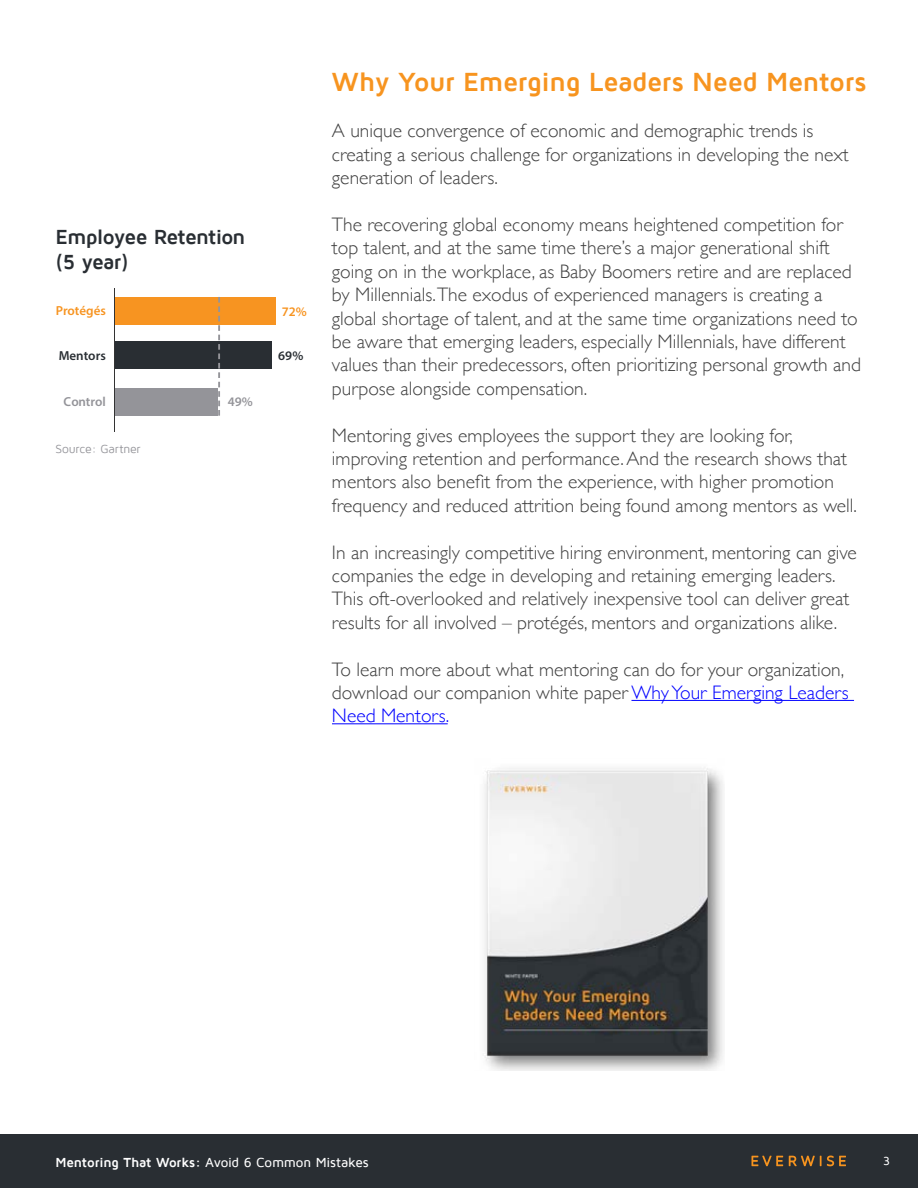
<style>
.page{position:relative;width:918px;height:1188px;background:#fff}
.page>*{position:absolute;margin:0;border:0;box-sizing:border-box;transform-origin:0 0}
.t1{font:700 27px "Maven Pro";letter-spacing:-.015em;color:#f7941f}
.t2{font:700 21px/25.2px "Maven Pro";letter-spacing:-.035em;color:#292e33}
.t3{font:300 19.5px/23.4px "Gill Sans";color:#404040}
.t4{font:500 13.5px "Maven Pro";letter-spacing:-.02em;color:#fff}
.t5{font:600 13.05px "Myriad Pro";color:#f79421}
.t6{font:600 13.05px "Myriad Pro";color:#292e33}
.t7{font:600 13.05px "Myriad Pro";color:#949499}
.t8{font:12px "Maven Pro";letter-spacing:-.01em;color:#949499}
.t9{font:500 12px "Maven Pro";color:#fff}
.s1{color:#00f}
.s2{font-weight:700}
</style>
<div class="page">
<div style="left:0;top:1134px;width:918px;height:54px;background:#292e33"></div>
<svg style="left:752px;top:1156px;width:94px;height:10px"></svg>
<hr style="left:631px;top:700px;width:223px;height:1px;background:#00f">
<hr style="left:332px;top:723px;width:116px;height:1px;background:#00f">
<img style="left:484px;top:767px;width:239px;height:304px">
<div style="left:115px;top:297px;width:160px;height:27px;background:#f79421"></div>
<div style="left:115px;top:342px;width:156px;height:27px;background:#292e33"></div>
<div style="left:115px;top:388px;width:103px;height:28px;background:#949499"></div>
<hr style="left:114px;top:288px;width:1px;height:143px;background:#333">
<svg style="left:218px;top:297px;width:2px;height:119px"></svg>
<p class="t2" style="left:56px;top:224px;width:192px">Employee Retention (5 year)</p>
<p class="t5" style="left:56px;top:303px;width:52px">Protégés</p>
<p class="t6" style="left:59px;top:347px;width:49px">Mentors</p>
<p class="t7" style="left:64px;top:393px;width:44px">Control</p>
<p class="t8" style="left:56px;top:442px;width:87px">Source: Gartner</p>
<p class="t7" style="left:228px;top:393px;width:27px">49%</p>
<p class="t5" style="left:282px;top:303px;width:27px">72%</p>
<p class="t6" style="left:278px;top:347px;width:27px">69%</p>
<h1 class="t1" style="left:332px;top:67px;width:536px">Why Your Emerging Leaders Need Mentors</h1>
<p class="t3" style="left:332px;top:118px;width:518px">A unique convergence of economic and demographic trends is creating a serious challenge for organizations in developing the next generation of leaders.</p>
<p class="t3" style="left:332px;top:212px;width:531px">The recovering global economy means heightened competition for top talent, and at the same time there’s a major generational shift going on in the workplace, as Baby Boomers retire and are replaced by Millennials.The exodus of experienced managers is creating a global shortage of talent, and at the same time organizations need to be aware that emerging leaders, especially Millennials, have different values than their predecessors, often prioritizing personal growth and purpose alongside compensation.</p>
<p class="t3" style="left:332px;top:423px;width:527px">Mentoring gives employees the support they are looking for, improving retention and performance. And the research shows that mentors also benefit from the experience, with higher promotion frequency and reduced attrition being found among mentors as well.</p>
<p class="t3" style="left:332px;top:540px;width:526px">In an increasingly competitive hiring environment, mentoring can give companies the edge in developing and retaining emerging leaders.<br>This oft-overlooked and relatively inexpensive tool can deliver great results for all involved – protégés, mentors and organizations alike.</p>
<p class="t3" style="left:332px;top:657px;width:518px">To learn more about what mentoring can do for your organization, download our companion white paper <span class="s1">Why Your Emerging Leaders<br>Need Mentors.</span></p>
<p class="t4" style="left:56px;top:1155px;width:315px"><span class="s2">Mentoring That Works:</span> Avoid 6 Common Mistakes</p>
<p class="t9" style="left:883px;top:1155px;width:8px">3</p>
</div>
